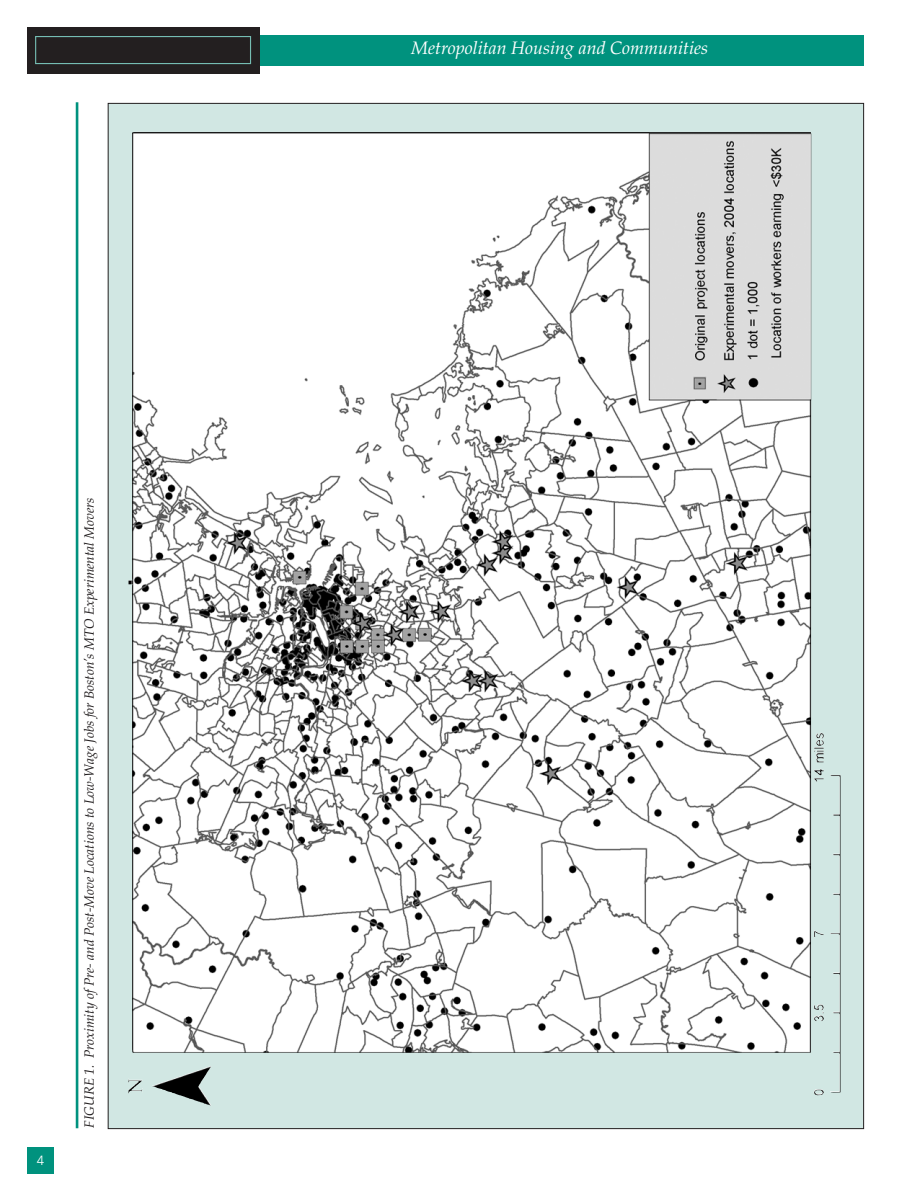
<style>
.page{position:relative;width:918px;height:1188px;background:#fff}
.page>*{position:absolute;margin:0;border:0;box-sizing:border-box;transform-origin:0 0}
.t1{font:italic 18px "Palatino";color:#fff}
.t2{font:italic 13.5px "Palatino";color:#231f20}
.t3{font:300 13.5px "Univers";color:#fff}
</style>
<div class="page">
<div style="left:255px;top:35px;width:609px;height:30px;background:#00927e"></div>
<div style="left:27px;top:27px;width:232px;height:46px;background:#231f20"></div>
<div style="left:35px;top:36px;width:216px;height:28px;border:1px solid #75bdb3"></div>
<div style="left:27px;top:1148px;width:27px;height:26px;background:#00927e"></div>
<hr style="left:76px;top:102px;width:2px;height:1026px;background:#00927e">
<div style="left:108px;top:103px;width:756px;height:1026px;background:#d1e7e3"></div>
<img style="left:128px;top:132px;width:696px;height:921px">
<p class="t3" style="left:37px;top:1155px;width:9px">4</p>
<p class="t2" style="left:84px;top:1128px;width:632px;rotate:-90deg">FIGURE 1. Proximity of Pre- and Post-Move Locations to Low-Wage Jobs for Boston’s MTO Experimental Movers</p>
<h1 class="t1" style="left:411px;top:41px;width:299px">Metropolitan Housing and Communities</h1>
</div>
